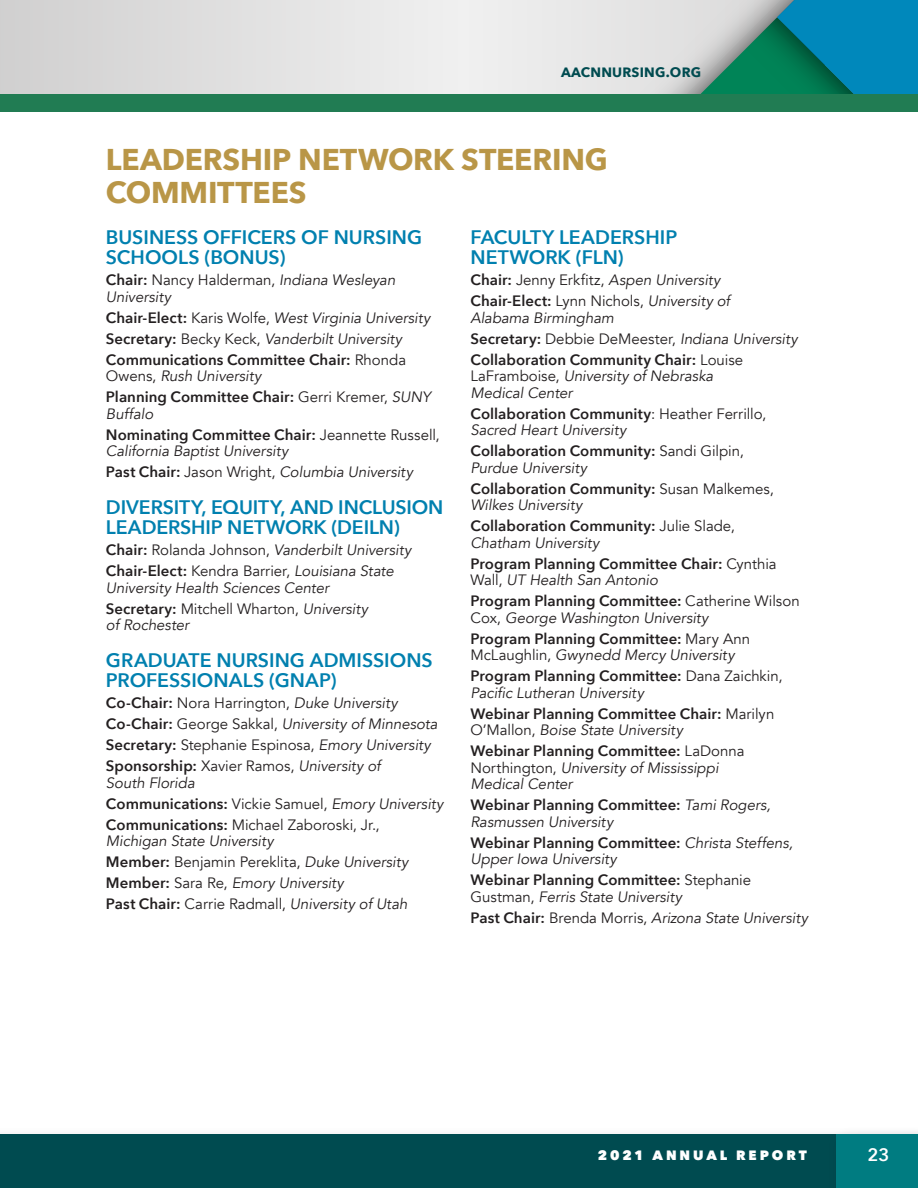
<style>
.page{position:relative;width:918px;height:1188px;background:#fff}
.page>*{position:absolute;margin:0;border:0;box-sizing:border-box;transform-origin:0 0}
.t1{font:700 30px/33px "Avenir Next";letter-spacing:-.005em;color:#b99647}
.t2{font:600 19.5px/20.2px "Avenir Next";color:#0080af}
.t3{font:600 18px "Avenir Next";color:#fff}
.t4{font:italic 15px/21px "Avenir";color:#231f20}
.t5{font:600 15px "Avenir Next";color:#231f20}
.t6{font:800 13.5px "Avenir Next";letter-spacing:.215em;color:#fff}
.t7{font:700 13.5px "Avenir Next";letter-spacing:.015em;color:#004b50}
.s1{font-family:"Avenir Next";font-weight:600;font-style:normal}
.s2{font-style:normal}
.s3{font-family:"Avenir";font-weight:400}
.s4{font-family:"Avenir";font-weight:400;font-style:italic}
</style>
<div class="page">
<svg style="left:0;top:0;width:693px;height:94px;background:#e2e2e2"></svg>
<svg style="left:693px;top:0;width:225px;height:94px;background:#31939f"></svg>
<div style="left:0;top:1126px;width:918px;height:62px;background:#231f20;opacity:.25"></div>
<div style="left:0;top:1135px;width:918px;height:53px;background:#004b50"></div>
<div style="left:827px;top:1126px;width:91px;height:62px;background:#231f20;opacity:.25"></div>
<div style="left:836px;top:1135px;width:82px;height:53px;background:#007c81"></div>
<div style="left:0;top:94px;width:918px;height:18px;background:#217c53"></div>
<p class="t7" style="left:561px;top:60px;width:142px">AACNNURSING.ORG</p>
<h1 class="t1" style="left:106px;top:142px;width:503px">LEADERSHIP NETWORK STEERING<br>COMMITTEES</h1>
<h2 class="t2" style="left:106px;top:227px;width:318px">BUSINESS OFFICERS OF NURSING<br>SCHOOLS (BONUS)</h2>
<p class="t4" style="left:106px;top:272px;width:291px;line-height:16.5px"><span class="s1">Chair:</span> <span class="s2">Nancy Halderman,</span> Indiana Wesleyan<br>University</p>
<p class="t4" style="left:106px;top:307px;width:326px"><span class="s1">Chair-Elect:</span> <span class="s2">Karis Wolfe,</span> West Virginia University<br><span class="s1">Secretary:</span> <span class="s2">Becky Keck,</span> Vanderbilt University</p>
<p class="t5" style="left:106px;top:347px;width:302px">Communications Committee Chair: <span class="s3">Rhonda</span></p>
<p class="t4" style="left:106px;top:366px;width:157px"><span class="s2">Owens,</span> Rush University</p>
<p class="t5" style="left:106px;top:384px;width:326px">Planning Committee Chair: <span class="s3">Gerri Kremer,</span> <span class="s4">SUNY</span></p>
<p class="t4" style="left:106px;top:403px;width:49px">Buffalo</p>
<p class="t5" style="left:106px;top:422px;width:335px">Nominating Committee Chair: <span class="s3">Jeannette Russell,</span></p>
<p class="t4" style="left:106px;top:441px;width:308px">California Baptist University<br><span class="s1">Past Chair:</span> <span class="s2">Jason Wright,</span> Columbia University</p>
<h2 class="t2" style="left:106px;top:497px;width:339px">DIVERSITY, EQUITY, AND INCLUSION<br>LEADERSHIP NETWORK (DEILN)</h2>
<p class="t4" style="left:106px;top:540px;width:307px"><span class="s1">Chair:</span> <span class="s2">Rolanda Johnson,</span> Vanderbilt University<br><span class="s1">Chair-Elect:</span> <span class="s2">Kendra Barrier,</span> Louisiana State</p>
<p class="t4" style="left:106px;top:577px;width:264px">University Health Sciences Center<br><span class="s1">Secretary:</span> <span class="s2">Mitchell Wharton,</span> University</p>
<p class="t4" style="left:106px;top:615px;width:85px">of Rochester</p>
<h2 class="t2" style="left:106px;top:650px;width:328px">GRADUATE NURSING ADMISSIONS<br>PROFESSIONALS (GNAP)</h2>
<p class="t4" style="left:106px;top:693px;width:333px"><span class="s1">Co-Chair:</span> <span class="s2">Nora Harrington,</span> Duke University<br><span class="s1">Co-Chair:</span> <span class="s2">George Sakkal,</span> University of Minnesota<br><span class="s1">Secretary:</span> <span class="s2">Stephanie Espinosa,</span> Emory University</p>
<p class="t5" style="left:106px;top:753px;width:276px">Sponsorship: <span class="s3">Xavier Ramos,</span> <span class="s4">University of</span></p>
<p class="t4" style="left:106px;top:772px;width:90px">South Florida</p>
<p class="t5" style="left:106px;top:791px;width:339px">Communications: <span class="s3">Vickie Samuel,</span> <span class="s4">Emory University</span></p>
<p class="t4" style="left:106px;top:817px;width:275px;line-height:16.5px"><span class="s1">Communications:</span> <span class="s2">Michael Zaboroski, Jr.,<br></span>Michigan State University</p>
<p class="t4" style="left:106px;top:852px;width:304px"><span class="s1">Member:</span> <span class="s2">Benjamin Pereklita,</span> Duke University<br><span class="s1">Member:</span> <span class="s2">Sara Re,</span> Emory University<br><span class="s1">Past Chair:</span> <span class="s2">Carrie Radmall,</span> University of Utah</p>
<h2 class="t2" style="left:470px;top:227px;width:208px">FACULTY LEADERSHIP<br>NETWORK (FLN)</h2>
<p class="t4" style="left:470px;top:270px;width:252px"><span class="s1">Chair:</span> <span class="s2">Jenny Erkfitz,</span> Aspen University</p>
<p class="t5" style="left:470px;top:288px;width:261px">Chair-Elect: <span class="s3">Lynn Nichols,</span> <span class="s4">University of</span></p>
<p class="t4" style="left:470px;top:307px;width:329px">Alabama Birmingham<br><span class="s1">Secretary:</span> <span class="s2">Debbie DeMeester,</span> Indiana University</p>
<p class="t5" style="left:470px;top:347px;width:274px">Collaboration Community Chair: <span class="s3">Louise</span></p>
<p class="t4" style="left:470px;top:368px;width:244px;line-height:16.5px"><span class="s2">LaFramboise,</span> University of Nebraska<br>Medical Center</p>
<p class="t5" style="left:470px;top:401px;width:297px">Collaboration Community<span class="s3">: Heather Ferrillo,</span></p>
<p class="t4" style="left:470px;top:420px;width:157px">Sacred Heart University</p>
<p class="t5" style="left:470px;top:438px;width:275px">Collaboration Community: <span class="s3">Sandi Gilpin,</span></p>
<p class="t4" style="left:470px;top:457px;width:118px">Purdue University</p>
<p class="t5" style="left:470px;top:476px;width:305px">Collaboration Community: <span class="s3">Susan Malkemes,</span></p>
<p class="t4" style="left:470px;top:495px;width:113px">Wilkes University</p>
<p class="t5" style="left:470px;top:513px;width:266px">Collaboration Community: <span class="s3">Julie Slade,</span></p>
<p class="t4" style="left:470px;top:532px;width:131px">Chatham University</p>
<p class="t5" style="left:470px;top:551px;width:308px">Program Planning Committee Chair: <span class="s3">Cynthia</span></p>
<p class="t4" style="left:470px;top:570px;width:189px"><span class="s2">Wall,</span> UT Health San Antonio</p>
<p class="t5" style="left:470px;top:588px;width:331px">Program Planning Committee: <span class="s3">Catherine Wilson</span></p>
<p class="t4" style="left:470px;top:607px;width:240px"><span class="s2">Cox,</span> George Washington University</p>
<p class="t5" style="left:470px;top:626px;width:281px">Program Planning Committee: <span class="s3">Mary Ann</span></p>
<p class="t4" style="left:470px;top:645px;width:266px"><span class="s2">McLaughlin,</span> Gwynedd Mercy University</p>
<p class="t5" style="left:470px;top:663px;width:314px">Program Planning Committee: <span class="s3">Dana Zaichkin,</span></p>
<p class="t4" style="left:470px;top:682px;width:175px">Pacific Lutheran University</p>
<p class="t5" style="left:470px;top:701px;width:305px">Webinar Planning Committee Chair: <span class="s3">Marilyn</span></p>
<p class="t4" style="left:470px;top:720px;width:214px"><span class="s2">O’Mallon,</span> Boise State University</p>
<p class="t5" style="left:470px;top:738px;width:276px">Webinar Planning Committee: <span class="s3">LaDonna</span></p>
<p class="t4" style="left:470px;top:760px;width:250px;line-height:16.5px"><span class="s2">Northington,</span> University of Mississippi<br>Medical Center</p>
<p class="t5" style="left:470px;top:792px;width:302px">Webinar Planning Committee: <span class="s4">Tami Rogers,</span></p>
<p class="t4" style="left:470px;top:811px;width:144px">Rasmussen University</p>
<p class="t5" style="left:470px;top:830px;width:324px">Webinar Planning Committee: <span class="s4">Christa Steffens,</span></p>
<p class="t4" style="left:470px;top:849px;width:148px">Upper Iowa University</p>
<p class="t5" style="left:470px;top:867px;width:282px">Webinar Planning Committee: <span class="s3">Stephanie</span></p>
<p class="t4" style="left:470px;top:886px;width:339px"><span class="s2">Gustman,</span> Ferris State University<br><span class="s1">Past Chair:</span> <span class="s2">Brenda Morris,</span> Arizona State University</p>
<p class="t6" style="left:598px;top:1147px;width:211px">2021 ANNUAL REPORT</p>
<p class="t3" style="left:867px;top:1139px;width:23px">23</p>
</div>
